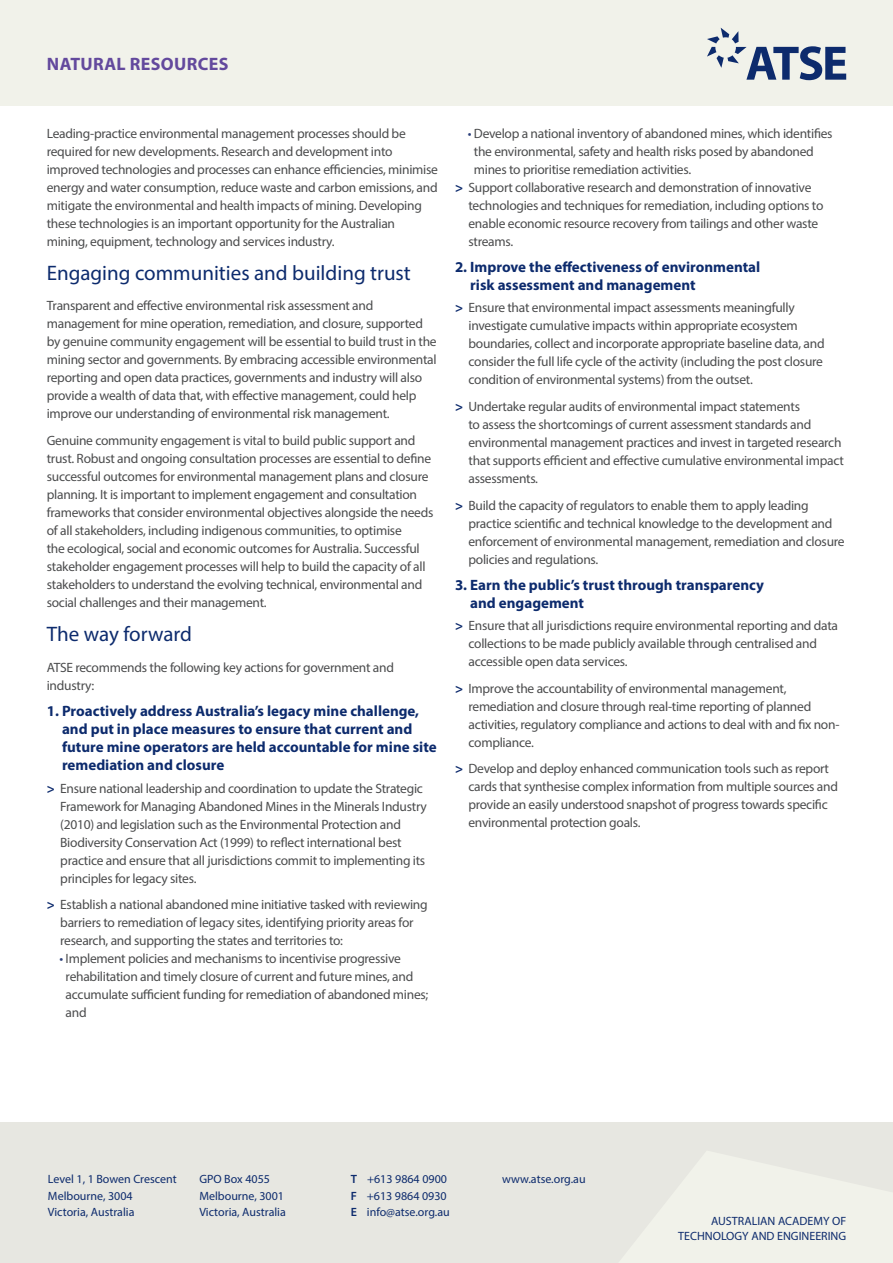
<style>
.page{position:relative;width:893px;height:1263px;background:#fff}
.page>*{position:absolute;margin:0;border:0;box-sizing:border-box;transform-origin:0 0}
.Content_Heading{font:21px "Myriad Pro";color:#0d2b6d}
.Division_Title{font:700 18px "Myriad Pro";letter-spacing:.02em;color:#63499d}
.Sub_Heading{font:700 15px/18px "Myriad Pro";color:#0d2b6d}
.Body_Copy{font:13.5px/18px "Myriad Pro";letter-spacing:-.02em;color:#4b4c4d}
.t1{font:12px/16.5px "Myriad Pro";color:#0d2b6d}
.s1{font-weight:700;color:#0d2b6d}
.s2{color:#2c407b}
.s3{font-weight:600}
</style>
<div class="page">
<div style="left:0;top:1123px;width:893px;height:140px;background:#e7e7e1"></div>
<div style="left:0;top:0;width:893px;height:105px;background:#f1f2ea"></div>
<svg style="left:707px;top:28px;width:139px;height:52px"></svg>
<svg style="left:619px;top:1151px;width:274px;height:112px"></svg>
<p class="Division_Title" style="left:47px;top:52px;width:183px">NATURAL RESOURCES</p>
<p class="Body_Copy" style="left:47px;top:124px;width:393px">Leading-practice environmental management processes should be required for new developments. Research and development into improved technologies and processes can enhance efficiencies, minimise energy and water consumption, reduce waste and carbon emissions, and mitigate the environmental and health impacts of mining. Developing these technologies is an important opportunity for the Australian mining, equipment, technology and services industry.</p>
<p class="Content_Heading" style="left:47px;top:260px;width:366px">Engaging communities and building trust</p>
<p class="Body_Copy" style="left:47px;top:297px;width:391px">Transparent and effective environmental risk assessment and management for mine operation, remediation, and closure, supported by genuine community engagement will be essential to build trust in the mining sector and governments. By embracing accessible environmental reporting and open data practices, governments and industry will also provide a wealth of data that, with effective management, could help improve our understanding of environmental risk management.</p>
<p class="Body_Copy" style="left:47px;top:431px;width:388px">Genuine community engagement is vital to build public support and trust. Robust and ongoing consultation processes are essential to define successful outcomes for environmental management plans and closure planning. It is important to implement engagement and consultation frameworks that consider environmental objectives alongside the needs of all stakeholders, including indigenous communities, to optimise<br>the ecological, social and economic outcomes for Australia. Successful stakeholder engagement processes will help to build the capacity of all stakeholders to understand the evolving technical, environmental and social challenges and their management.</p>
<p class="Content_Heading" style="left:47px;top:621px;width:147px">The way forward</p>
<p class="Body_Copy" style="left:47px;top:658px;width:349px">ATSE recommends the following key actions for government and industry:</p>
<p class="Sub_Heading" style="left:62px;top:702px;width:376px;text-indent:-15px">1. Proactively address Australia’s legacy mine challenge, and put in place measures to ensure that current and future mine operators are held accountable for mine site remediation and closure</p>
<p class="Body_Copy" style="left:60px;top:779px;width:368px;text-indent:-13px"><span class="s1">&gt;</span> Ensure national leadership and coordination to update the Strategic Framework for Managing Abandoned Mines in the Minerals Industry (2010) and legislation such as the Environmental Protection and Biodiversity Conservation Act (1999) to reflect international best practice and ensure that all jurisdictions commit to implementing its principles for legacy sites.</p>
<p class="Body_Copy" style="left:60px;top:895px;width:369px;text-indent:-13px"><span class="s1">&gt;</span> Establish a national abandoned mine initiative tasked with reviewing barriers to remediation of legacy sites, identifying priority areas for research, and supporting the states and territories to:</p>
<p class="Body_Copy" style="left:66px;top:949px;width:364px;text-indent:-6px"><span class="s2">•</span> Implement policies and mechanisms to incentivise progressive rehabilitation and timely closure of current and future mines, and accumulate sufficient funding for remediation of abandoned mines; and</p>
<p class="Body_Copy" style="left:474px;top:124px;width:360px;text-indent:-6px"><span class="s2">•</span> Develop a national inventory of abandoned mines, which identifies the environmental, safety and health risks posed by abandoned mines to prioritise remediation activities.</p>
<p class="Body_Copy" style="left:468px;top:178px;width:356px;text-indent:-13px"><span class="s1">&gt;</span> Support collaborative research and demonstration of innovative technologies and techniques for remediation, including options to enable economic resource recovery from tailings and other waste streams.</p>
<p class="Sub_Heading" style="left:470px;top:258px;width:292px;text-indent:-15px">2. Improve the effectiveness of environmental risk assessment and management</p>
<p class="Body_Copy" style="left:468px;top:299px;width:358px;text-indent:-13px"><span class="s1">&gt;</span> Ensure that environmental impact assessments meaningfully investigate cumulative impacts within appropriate ecosystem boundaries, collect and incorporate appropriate baseline data, and consider the full life cycle of the activity (including the post closure condition of environmental systems) from the outset.</p>
<p class="Body_Copy" style="left:468px;top:397px;width:377px;text-indent:-13px"><span class="s1">&gt;</span> Undertake regular audits of environmental impact statements<br>to assess the shortcomings of current assessment standards and environmental management practices and invest in targeted research that supports efficient and effective cumulative environmental impact assessments.</p>
<p class="Body_Copy" style="left:468px;top:496px;width:378px;text-indent:-13px"><span class="s1">&gt;</span> Build the capacity of regulators to enable them to apply leading practice scientific and technical knowledge to the development and enforcement of environmental management, remediation and closure policies and regulations.</p>
<p class="Sub_Heading" style="left:470px;top:575px;width:295px;text-indent:-15px">3. Earn the public’s trust through transparency and engagement</p>
<p class="Body_Copy" style="left:468px;top:616px;width:371px;text-indent:-13px"><span class="s1">&gt;</span> Ensure that all jurisdictions require environmental reporting and data collections to be made publicly available through centralised and accessible open data services.</p>
<p class="Body_Copy" style="left:468px;top:679px;width:372px;text-indent:-13px"><span class="s1">&gt;</span> Improve the accountability of environmental management, remediation and closure through real-time reporting of planned activities, regulatory compliance and actions to deal with and fix non&shy;compliance.</p>
<p class="Body_Copy" style="left:468px;top:759px;width:371px;text-indent:-13px"><span class="s1">&gt;</span> Develop and deploy enhanced communication tools such as report cards that synthesise complex information from multiple sources and provide an easily understood snapshot of progress towards specific environmental protection goals.</p>
<p class="t1" style="left:48px;top:1170px;width:130px">Level 1, 1 Bowen Crescent<br>Melbourne, 3004<br>Victoria, Australia</p>
<p class="t1" style="left:199px;top:1170px;width:88px">GPO Box 4055<br>Melbourne, 3001<br>Victoria, Australia</p>
<p class="t1" style="left:351px;top:1170px;width:100px"><span class="s3">T</span> +613 9864 0900<br><span class="s3">F</span> +613 9864 0930<br><span class="s3">E</span> info@atse.org.au</p>
<p class="t1" style="left:502px;top:1170px;width:85px">www.atse.org.au</p>
<p class="t1" style="left:711px;top:1213px;width:137px">AUSTRALIAN ACADEMY OF</p>
<p class="t1" style="left:678px;top:1227px;width:169px">TECHNOLOGY AND ENGINEERING</p>
</div>
